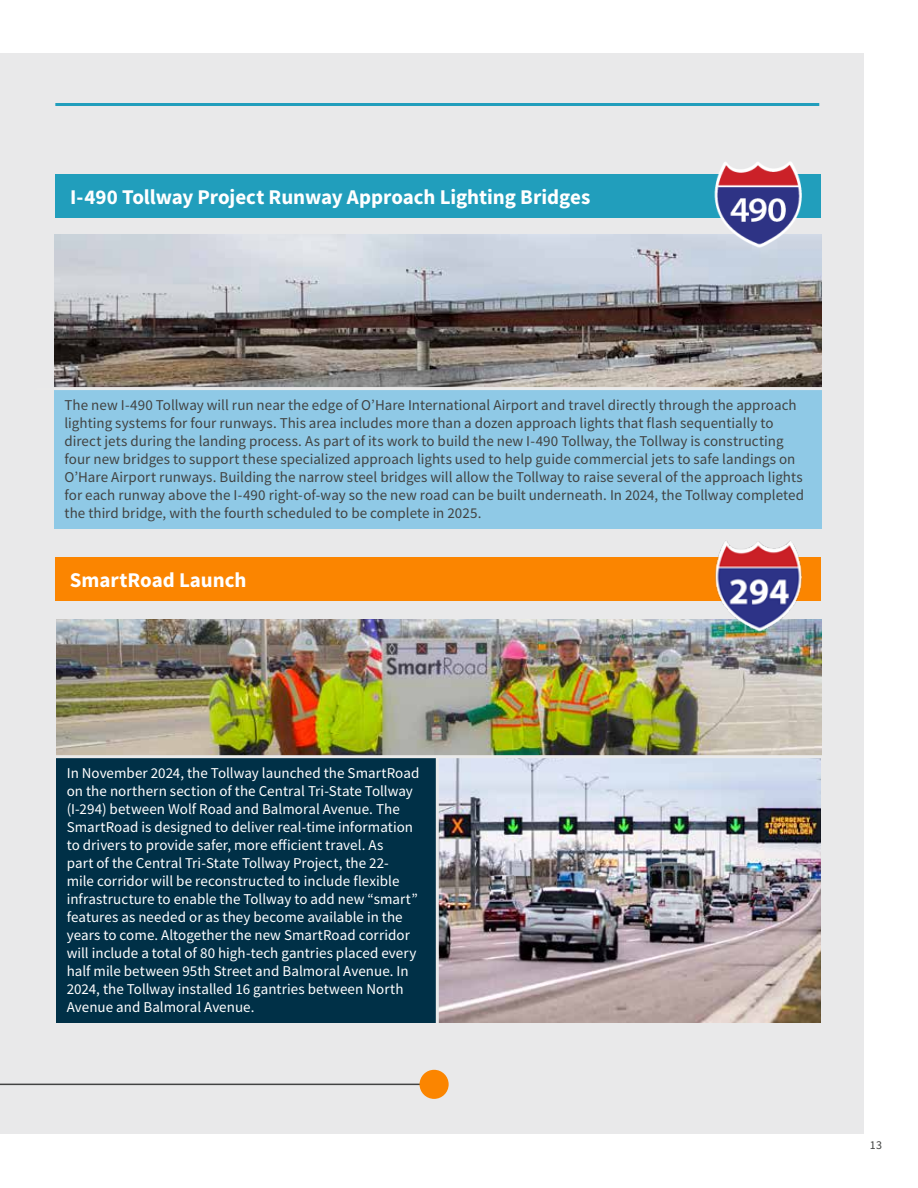
<style>
.page{position:relative;width:918px;height:1188px;background:#fff}
.page>*{position:absolute;margin:0;border:0;box-sizing:border-box;transform-origin:0 0}
.t1{font:700 21px "Source Sans Pro";letter-spacing:-.005em;color:#fff}
.t2{font:15px/18px "Source Sans Pro";letter-spacing:.005em;color:#424342}
.t3{font:15px/18px "Source Sans Pro";letter-spacing:.005em;color:#fff}
.t4{font:12px "Source Sans Pro";color:#424342}
</style>
<div class="page">
<div style="left:0;top:54px;width:864px;height:1080px;background:#e9e9ea"></div>
<div style="left:56px;top:757px;width:382px;height:266px;background:#003047"></div>
<div style="left:54px;top:389px;width:767px;height:140px;background:#8fc9e6"></div>
<img style="left:439px;top:758px;width:382px;height:265px">
<img style="left:54px;top:235px;width:767px;height:152px">
<img style="left:56px;top:620px;width:765px;height:135px">
<hr style="left:0;top:1084px;width:434px;height:1px;background:#424342">
<div style="left:420px;top:1070px;width:29px;height:29px;background:#fb8500;border-radius:50%"></div>
<div style="left:55px;top:174px;width:766px;height:43px;background:#219ebc"></div>
<div style="left:55px;top:557px;width:766px;height:44px;background:#fb8500"></div>
<hr style="left:55px;top:103px;width:764px;height:3px;background:#219ebc">
<img style="left:688px;top:161px;width:134px;height:99px">
<img style="left:711px;top:540px;width:94px;height:93px">
<hr style="left:36px;top:387px;width:792px;height:3px;background:#eaeaea">
<hr style="left:54px;top:755px;width:772px;height:3px;background:#eaeaea">
<hr style="left:436px;top:757px;width:3px;height:267px;background:#eaeaea">
<h1 class="t1" style="left:70px;top:182px;width:522px">I-490 Tollway Project Runway Approach Lighting Bridges</h1>
<p class="t2" style="left:64px;top:396px;width:741px">The new I-490 Tollway will run near the edge of O’Hare International Airport and travel directly through the approach lighting systems for four runways. This area includes more than a dozen approach lights that flash sequentially to direct jets during the landing process. As part of its work to build the new I-490 Tollway, the Tollway is constructing four new bridges to support these specialized approach lights used to help guide commercial jets to safe landings on O’Hare Airport runways. Building the narrow steel bridges will allow the Tollway to raise several of the approach lights for each runway above the I-490 right-of-way so the new road can be built underneath. In 2024, the Tollway completed the third bridge, with the fourth scheduled to be complete in 2025.</p>
<h1 class="t1" style="left:70px;top:566px;width:178px">SmartRoad Launch</h1>
<p class="t3" style="left:67px;top:764px;width:354px">In November 2024, the Tollway launched the SmartRoad on the northern section of the Central Tri-State Tollway (I-294) between Wolf Road and Balmoral Avenue. The SmartRoad is designed to deliver real-time information to drivers to provide safer, more efficient travel. As<br>part of the Central Tri-State Tollway Project, the 22- mile corridor will be reconstructed to include flexible infrastructure to enable the Tollway to add new “smart” features as needed or as they become available in the years to come. Altogether the new SmartRoad corridor will include a total of 80 high-tech gantries placed every half mile between 95th Street and Balmoral Avenue. In 2024, the Tollway installed 16 gantries between North Avenue and Balmoral Avenue.</p>
<p class="t4" style="left:870px;top:1137px;width:14px">13</p>
</div>
